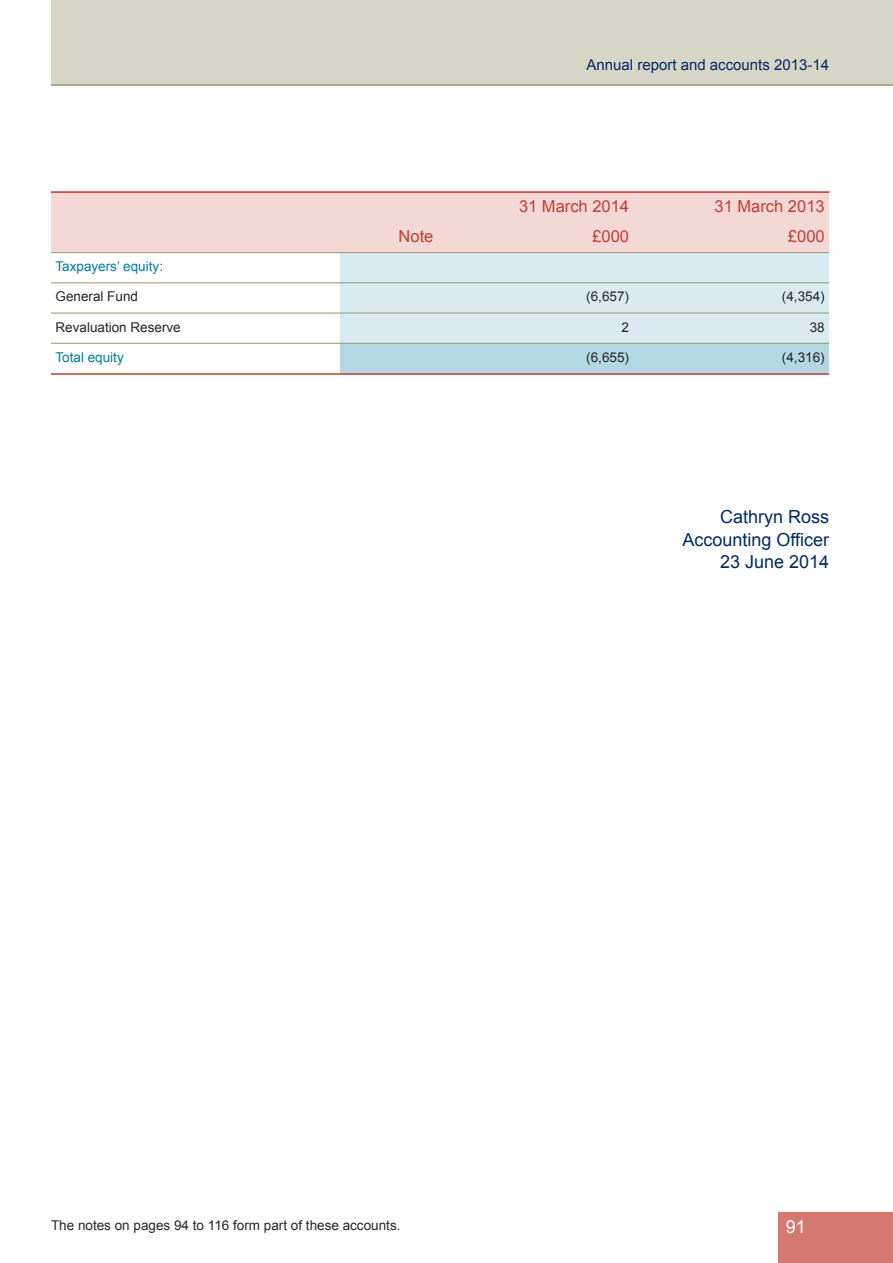
<style>
.page{position:relative;width:893px;height:1263px;background:#fff}
.page>*{position:absolute;margin:0;border:0;box-sizing:border-box;transform-origin:0 0}
.t1{font:18px/22.5px "Arial";color:#002b62;text-align:right}
.t2{font:18px "Arial";color:#fff}
.t3{font:16.5px "Arial";color:#c33e35}
.t4{font:15px "Arial";color:#002b62}
.t5{font:13.5px "Arial";color:#272627}
.t6{font:13.5px "Arial";color:#007ca1}
</style>
<div class="page">
<div style="left:51px;top:0;width:842px;height:85px;background:#d6d5c6"></div>
<hr style="left:51px;top:84px;width:842px;height:2px;background:#999771">
<div style="left:778px;top:1212px;width:115px;height:51px;background:#d57871"></div>
<div style="left:51px;top:191px;width:289px;height:32px;background:#f3d8d6"></div>
<div style="left:340px;top:191px;width:98px;height:32px;background:#f3d8d6"></div>
<div style="left:438px;top:191px;width:196px;height:32px;background:#f3d8d6"></div>
<div style="left:634px;top:191px;width:195px;height:32px;background:#f3d8d6"></div>
<div style="left:51px;top:223px;width:289px;height:30px;background:#f3d8d6"></div>
<div style="left:340px;top:223px;width:98px;height:30px;background:#f3d8d6"></div>
<div style="left:438px;top:223px;width:98px;height:30px;background:#f3d8d6"></div>
<div style="left:536px;top:223px;width:98px;height:30px;background:#f3d8d6"></div>
<div style="left:634px;top:223px;width:97px;height:30px;background:#f3d8d6"></div>
<div style="left:731px;top:223px;width:98px;height:30px;background:#f3d8d6"></div>
<div style="left:340px;top:253px;width:98px;height:30px;background:#d9ebf1"></div>
<div style="left:438px;top:253px;width:98px;height:30px;background:#d9ebf1"></div>
<div style="left:536px;top:253px;width:98px;height:30px;background:#d9ebf1"></div>
<div style="left:634px;top:253px;width:97px;height:30px;background:#d9ebf1"></div>
<div style="left:731px;top:253px;width:98px;height:30px;background:#d9ebf1"></div>
<div style="left:340px;top:283px;width:98px;height:30px;background:#d9ebf1"></div>
<div style="left:438px;top:283px;width:98px;height:30px;background:#d9ebf1"></div>
<div style="left:536px;top:283px;width:98px;height:30px;background:#d9ebf1"></div>
<div style="left:634px;top:283px;width:97px;height:30px;background:#d9ebf1"></div>
<div style="left:731px;top:283px;width:98px;height:30px;background:#d9ebf1"></div>
<div style="left:340px;top:313px;width:98px;height:30px;background:#d9ebf1"></div>
<div style="left:438px;top:313px;width:98px;height:30px;background:#d9ebf1"></div>
<div style="left:536px;top:313px;width:98px;height:30px;background:#d9ebf1"></div>
<div style="left:634px;top:313px;width:97px;height:30px;background:#d9ebf1"></div>
<div style="left:731px;top:313px;width:98px;height:30px;background:#d9ebf1"></div>
<div style="left:340px;top:343px;width:98px;height:32px;background:#b3d8e3"></div>
<div style="left:438px;top:343px;width:98px;height:32px;background:#b3d8e3"></div>
<div style="left:536px;top:343px;width:98px;height:32px;background:#b3d8e3"></div>
<div style="left:634px;top:343px;width:97px;height:32px;background:#b3d8e3"></div>
<div style="left:731px;top:343px;width:98px;height:32px;background:#b3d8e3"></div>
<hr style="left:51px;top:191px;width:778px;height:2px;background:#c33e35">
<hr style="left:51px;top:252px;width:778px;height:1px;background:#999771">
<hr style="left:51px;top:283px;width:778px;height:1px;background:#999771">
<hr style="left:51px;top:313px;width:778px;height:1px;background:#999771">
<hr style="left:51px;top:343px;width:778px;height:1px;background:#999771">
<hr style="left:51px;top:373px;width:778px;height:2px;background:#c33e35">
<p class="t4" style="left:586px;top:57px;width:244px">Annual report and accounts 2013-14</p>
<p class="t3" style="left:519px;top:197px;width:112px">31 March 2014</p>
<p class="t3" style="left:715px;top:197px;width:112px">31 March 2013</p>
<p class="t3" style="left:399px;top:227px;width:36px">Note</p>
<p class="t3" style="left:592px;top:227px;width:38px">£000</p>
<p class="t3" style="left:788px;top:227px;width:38px">£000</p>
<p class="t6" style="left:56px;top:259px;width:109px">Taxpayers’ equity:</p>
<p class="t5" style="left:56px;top:289px;width:84px">General Fund</p>
<p class="t5" style="left:586px;top:289px;width:44px">(6,657)</p>
<p class="t5" style="left:782px;top:289px;width:44px">(4,354)</p>
<p class="t5" style="left:56px;top:319px;width:127px">Revaluation Reserve</p>
<p class="t5" style="left:622px;top:319px;width:9px">2</p>
<p class="t5" style="left:810px;top:319px;width:17px">38</p>
<p class="t6" style="left:56px;top:350px;width:70px">Total equity</p>
<p class="t5" style="left:586px;top:350px;width:44px">(6,655)</p>
<p class="t5" style="left:782px;top:350px;width:44px">(4,316)</p>
<p class="t5" style="left:51px;top:1218px;width:351px">The notes on pages 94 to 116 form part of these accounts.</p>
<p class="t1" style="left:682px;top:506px;width:148px">Cathryn Ross<br>Accounting Officer<br>23 June 2014</p>
<h1 class="t2" style="left:786px;top:1216px;width:22px">91</h1>
</div>
